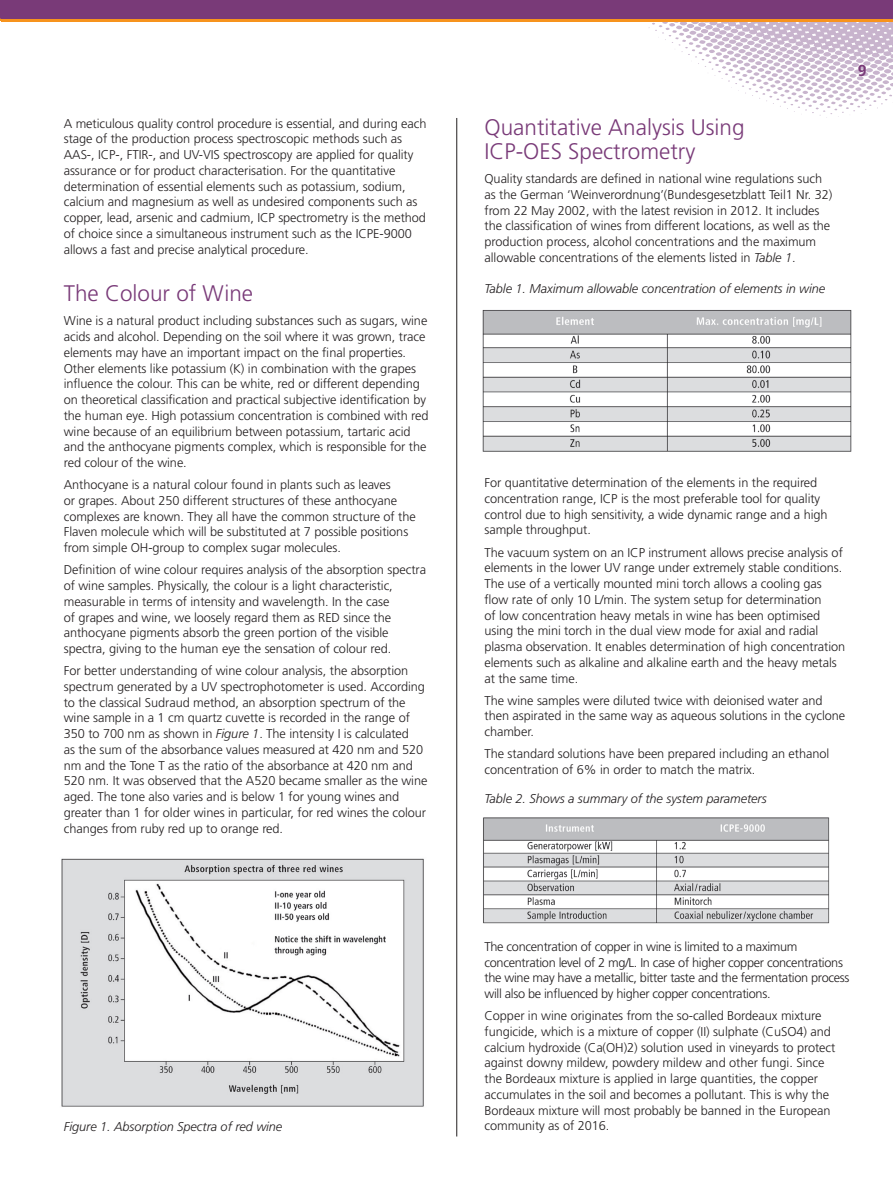
<style>
.page{position:relative;width:893px;height:1191px;background:#fff}
.page>*{position:absolute;margin:0;border:0;box-sizing:border-box;transform-origin:0 0}
.t1{font:300 22.5px/24px "Frutiger";color:#793a78}
.t2{font:700 15.9px "Frutiger";color:#793a78}
.t3{font:300 12.75px/15.8px "Frutiger";letter-spacing:-.005em;color:#231f20}
.t4{font:300 12.75px/15.8px "Frutiger";letter-spacing:-.025em;color:#231f20}
.t5{font:italic 300 12.75px "Frutiger";letter-spacing:-.005em;color:#231f20}
.s1{font-style:italic}
</style>
<div class="page">
<svg style="left:643px;top:21px;width:250px;height:97px"></svg>
<div style="left:2px;top:0;width:891px;height:21px;background:#f7931d"></div>
<svg style="left:0;top:0;width:1px;height:21px"></svg>
<div style="left:2px;top:0;width:891px;height:19px;background:#793a78"></div>
<hr style="left:456px;top:118px;width:1px;height:1018px;background:#231f20">
<img style="left:61px;top:858px;width:363px;height:249px">
<img style="left:482px;top:310px;width:370px;height:142px">
<img style="left:483px;top:817px;width:347px;height:107px">
<p class="t3" style="left:64px;top:115px;width:364px">A meticulous quality control procedure is essential, and during each stage of the production process spectroscopic methods such as AAS-, ICP-, FTIR-, and UV-VIS spectroscopy are applied for quality assurance or for product characterisation. For the quantitative determination of essential elements such as potassium, sodium, calcium and magnesium as well as undesired components such as copper, lead, arsenic and cadmium, ICP spectrometry is the method of choice since a simultaneous instrument such as the ICPE-9000 allows a fast and precise analytical procedure.</p>
<h1 class="t1" style="left:64px;top:281px;width:191px">The Colour of Wine</h1>
<p class="t3" style="left:64px;top:313px;width:366px">Wine is a natural product including substances such as sugars, wine acids and alcohol. Depending on the soil where it was grown, trace elements may have an important impact on the final properties.<br>Other elements like potassium (K) in combination with the grapes influence the colour. This can be white, red or different depending on theoretical classification and practical subjective identification by the human eye. High potassium concentration is combined with red wine because of an equilibrium between potassium, tartaric acid and the anthocyane pigments complex, which is responsible for the red colour of the wine.</p>
<p class="t3" style="left:64px;top:477px;width:353px">Anthocyane is a natural colour found in plants such as leaves<br>or grapes. About 250 different structures of these anthocyane complexes are known. They all have the common structure of the Flaven molecule which will be substituted at 7 possible positions from simple OH-group to complex sugar molecules.</p>
<p class="t3" style="left:64px;top:562px;width:364px">Definition of wine colour requires analysis of the absorption spectra of wine samples. Physically, the colour is a light characteristic, measurable in terms of intensity and wavelength. In the case<br>of grapes and wine, we loosely regard them as RED since the anthocyane pigments absorb the green portion of the visible spectra, giving to the human eye the sensation of colour red.</p>
<p class="t3" style="left:64px;top:663px;width:365px">For better understanding of wine colour analysis, the absorption spectrum generated by a UV spectrophotometer is used. According to the classical Sudraud method, an absorption spectrum of the wine sample in a 1 cm quartz cuvette is recorded in the range of 350 to 700 nm as shown in <span class="s1">Figure 1</span>. The intensity I is calculated<br>as the sum of the absorbance values measured at 420 nm and 520 nm and the Tone T as the ratio of the absorbance at 420 nm and 520 nm. It was observed that the A520 became smaller as the wine aged. The tone also varies and is below 1 for young wines and greater than 1 for older wines in particular, for red wines the colour changes from ruby red up to orange red.</p>
<p class="t5" style="left:64px;top:1119px;width:220px">Figure 1. Absorption Spectra of red wine</p>
<h1 class="t1" style="left:484px;top:115px;width:262px">Quantitative Analysis Using<br>ICP-OES Spectrometry</h1>
<p class="t3" style="left:484px;top:171px;width:349px">Quality standards are defined in national wine regulations such as the German ‘Weinverordnung’(Bundesgesetzblatt Teil1 Nr. 32) from 22 May 2002, with the latest revision in 2012. It includes the classification of wines from different locations, as well as the production process, alcohol concentrations and the maximum allowable concentrations of the elements listed in <span class="s1">Table 1</span>.</p>
<p class="t5" style="left:484px;top:281px;width:342px">Table 1. Maximum allowable concentration of elements in wine</p>
<p class="t2" style="left:858px;top:61px;width:10px">9</p>
<p class="t3" style="left:484px;top:475px;width:345px">For quantitative determination of the elements in the required concentration range, ICP is the most preferable tool for quality control due to high sensitivity, a wide dynamic range and a high sample throughput.</p>
<p class="t3" style="left:484px;top:544px;width:362px">The vacuum system on an ICP instrument allows precise analysis of elements in the lower UV range under extremely stable conditions.<br>The use of a vertically mounted mini torch allows a cooling gas flow rate of only 10 L/min. The system setup for determination<br>of low concentration heavy metals in wine has been optimised using the mini torch in the dual view mode for axial and radial plasma observation. It enables determination of high concentration elements such as alkaline and alkaline earth and the heavy metals at the same time.</p>
<p class="t3" style="left:484px;top:692px;width:362px">The wine samples were diluted twice with deionised water and then aspirated in the same way as aqueous solutions in the cyclone chamber.</p>
<p class="t3" style="left:484px;top:746px;width:346px">The standard solutions have been prepared including an ethanol concentration of 6% in order to match the matrix.</p>
<p class="t5" style="left:484px;top:791px;width:284px">Table 2. Shows a summary of the system parameters</p>
<p class="t4" style="left:484px;top:938px;width:366px">The concentration of copper in wine is limited to a maximum concentration level of 2 mg/L. In case of higher copper concentrations the wine may have a metallic, bitter taste and the fermentation process will also be influenced by higher copper concentrations.</p>
<p class="t3" style="left:484px;top:1008px;width:352px">Copper in wine originates from the so-called Bordeaux mixture fungicide, which is a mixture of copper (II) sulphate (CuSO4) and calcium hydroxide (Ca(OH)2) solution used in vineyards to protect against downy mildew, powdery mildew and other fungi. Since the Bordeaux mixture is applied in large quantities, the copper accumulates in the soil and becomes a pollutant. This is why the Bordeaux mixture will most probably be banned in the European community as of 2016.</p>
</div>
